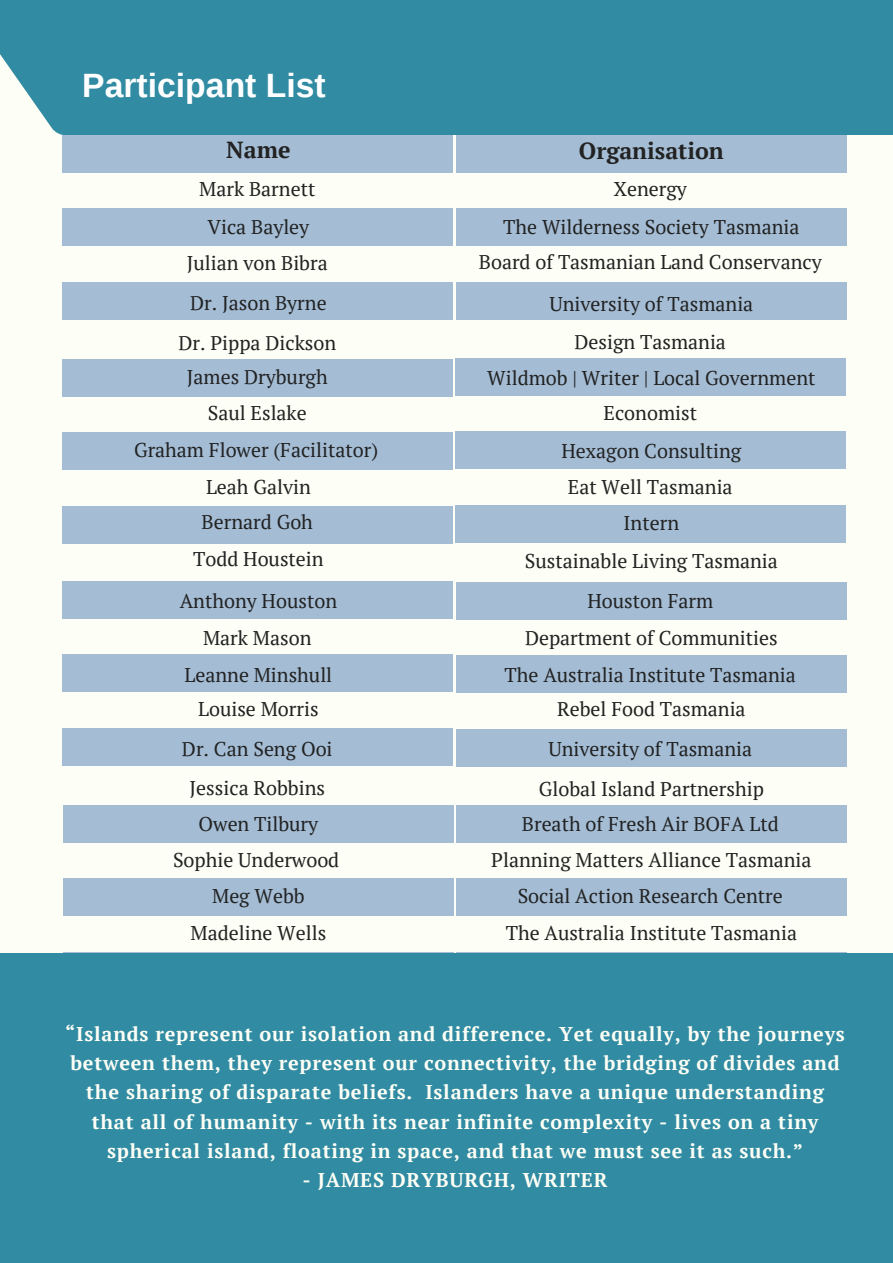
<style>
.page{position:relative;width:893px;height:1263px;background:#fdfff6}
.page>*{position:absolute;margin:0;border:0;box-sizing:border-box;transform-origin:0 0}
.t1{font:700 33.75px "Liberation Sans";color:#fff}
.t2{font:700 23.25px "PT Serif";color:#222}
.t3{font:19.8px/36.5px "PT Serif";color:#222;text-align:center}
.t4{font:700 19.8px/29.2px "PT Serif";letter-spacing:.04em;color:#fdfff6;text-align:center}
</style>
<div class="page">
<div style="left:0;top:0;width:893px;height:52px;background:#318ba2"></div>
<div style="left:353px;top:282px;width:99px;height:37px;background:#a4bdd5"></div>
<div style="left:160px;top:282px;width:100px;height:37px;background:#a4bdd5"></div>
<div style="left:259px;top:282px;width:95px;height:37px;background:#a4bdd5"></div>
<div style="left:62px;top:282px;width:100px;height:37px;background:#a4bdd5"></div>
<div style="left:160px;top:209px;width:100px;height:37px;background:#a4bdd5"></div>
<div style="left:259px;top:209px;width:95px;height:37px;background:#a4bdd5"></div>
<div style="left:62px;top:209px;width:100px;height:37px;background:#a4bdd5"></div>
<div style="left:353px;top:209px;width:99px;height:37px;background:#a4bdd5"></div>
<div style="left:353px;top:135px;width:99px;height:38px;background:#a4bdd5"></div>
<div style="left:62px;top:135px;width:100px;height:38px;background:#a4bdd5"></div>
<div style="left:160px;top:135px;width:100px;height:38px;background:#a4bdd5"></div>
<div style="left:259px;top:135px;width:95px;height:38px;background:#a4bdd5"></div>
<div style="left:747px;top:282px;width:99px;height:37px;background:#a4bdd5"></div>
<div style="left:554px;top:282px;width:100px;height:37px;background:#a4bdd5"></div>
<div style="left:653px;top:282px;width:95px;height:37px;background:#a4bdd5"></div>
<div style="left:456px;top:282px;width:100px;height:37px;background:#a4bdd5"></div>
<div style="left:554px;top:209px;width:100px;height:37px;background:#a4bdd5"></div>
<div style="left:653px;top:209px;width:95px;height:37px;background:#a4bdd5"></div>
<div style="left:456px;top:209px;width:100px;height:37px;background:#a4bdd5"></div>
<div style="left:747px;top:209px;width:99px;height:37px;background:#a4bdd5"></div>
<div style="left:747px;top:135px;width:99px;height:38px;background:#a4bdd5"></div>
<div style="left:456px;top:135px;width:100px;height:38px;background:#a4bdd5"></div>
<div style="left:554px;top:135px;width:100px;height:38px;background:#a4bdd5"></div>
<div style="left:653px;top:135px;width:95px;height:38px;background:#a4bdd5"></div>
<div style="left:73px;top:46px;width:789px;height:88px;background:#318ba2"></div>
<div style="left:861px;top:46px;width:32px;height:88px;background:#318ba2"></div>
<svg style="left:0;top:52px;width:73px;height:82px"></svg>
<div style="left:353px;top:506px;width:99px;height:37px;background:#a4bdd5"></div>
<div style="left:160px;top:506px;width:100px;height:37px;background:#a4bdd5"></div>
<div style="left:259px;top:506px;width:95px;height:37px;background:#a4bdd5"></div>
<div style="left:62px;top:506px;width:100px;height:37px;background:#a4bdd5"></div>
<div style="left:160px;top:433px;width:100px;height:37px;background:#a4bdd5"></div>
<div style="left:259px;top:433px;width:95px;height:37px;background:#a4bdd5"></div>
<div style="left:62px;top:433px;width:100px;height:37px;background:#a4bdd5"></div>
<div style="left:353px;top:433px;width:99px;height:37px;background:#a4bdd5"></div>
<div style="left:353px;top:359px;width:99px;height:38px;background:#a4bdd5"></div>
<div style="left:62px;top:359px;width:100px;height:38px;background:#a4bdd5"></div>
<div style="left:160px;top:359px;width:100px;height:38px;background:#a4bdd5"></div>
<div style="left:259px;top:359px;width:95px;height:38px;background:#a4bdd5"></div>
<div style="left:746px;top:505px;width:99px;height:37px;background:#a4bdd5"></div>
<div style="left:553px;top:505px;width:99px;height:37px;background:#a4bdd5"></div>
<div style="left:652px;top:505px;width:95px;height:37px;background:#a4bdd5"></div>
<div style="left:455px;top:505px;width:100px;height:37px;background:#a4bdd5"></div>
<div style="left:553px;top:432px;width:99px;height:37px;background:#a4bdd5"></div>
<div style="left:652px;top:432px;width:95px;height:37px;background:#a4bdd5"></div>
<div style="left:455px;top:432px;width:100px;height:37px;background:#a4bdd5"></div>
<div style="left:746px;top:432px;width:99px;height:37px;background:#a4bdd5"></div>
<div style="left:746px;top:358px;width:99px;height:38px;background:#a4bdd5"></div>
<div style="left:455px;top:358px;width:100px;height:38px;background:#a4bdd5"></div>
<div style="left:553px;top:358px;width:99px;height:38px;background:#a4bdd5"></div>
<div style="left:652px;top:358px;width:95px;height:38px;background:#a4bdd5"></div>
<div style="left:747px;top:952px;width:99px;height:37px;background:#a4bdd5"></div>
<div style="left:554px;top:952px;width:100px;height:37px;background:#a4bdd5"></div>
<div style="left:653px;top:952px;width:95px;height:37px;background:#a4bdd5"></div>
<div style="left:456px;top:952px;width:100px;height:37px;background:#a4bdd5"></div>
<div style="left:554px;top:879px;width:100px;height:37px;background:#a4bdd5"></div>
<div style="left:653px;top:879px;width:95px;height:37px;background:#a4bdd5"></div>
<div style="left:456px;top:879px;width:100px;height:37px;background:#a4bdd5"></div>
<div style="left:747px;top:879px;width:99px;height:37px;background:#a4bdd5"></div>
<div style="left:747px;top:805px;width:99px;height:38px;background:#a4bdd5"></div>
<div style="left:456px;top:805px;width:100px;height:38px;background:#a4bdd5"></div>
<div style="left:554px;top:805px;width:100px;height:38px;background:#a4bdd5"></div>
<div style="left:653px;top:805px;width:95px;height:38px;background:#a4bdd5"></div>
<div style="left:354px;top:952px;width:99px;height:37px;background:#a4bdd5"></div>
<div style="left:161px;top:952px;width:100px;height:37px;background:#a4bdd5"></div>
<div style="left:260px;top:952px;width:96px;height:37px;background:#a4bdd5"></div>
<div style="left:63px;top:952px;width:100px;height:37px;background:#a4bdd5"></div>
<div style="left:161px;top:879px;width:100px;height:37px;background:#a4bdd5"></div>
<div style="left:260px;top:879px;width:96px;height:37px;background:#a4bdd5"></div>
<div style="left:63px;top:879px;width:100px;height:37px;background:#a4bdd5"></div>
<div style="left:354px;top:879px;width:99px;height:37px;background:#a4bdd5"></div>
<div style="left:354px;top:805px;width:99px;height:38px;background:#a4bdd5"></div>
<div style="left:63px;top:805px;width:100px;height:38px;background:#a4bdd5"></div>
<div style="left:161px;top:805px;width:100px;height:38px;background:#a4bdd5"></div>
<div style="left:260px;top:805px;width:96px;height:38px;background:#a4bdd5"></div>
<div style="left:747px;top:729px;width:99px;height:37px;background:#a4bdd5"></div>
<div style="left:554px;top:729px;width:100px;height:37px;background:#a4bdd5"></div>
<div style="left:653px;top:729px;width:95px;height:37px;background:#a4bdd5"></div>
<div style="left:456px;top:729px;width:100px;height:37px;background:#a4bdd5"></div>
<div style="left:554px;top:656px;width:100px;height:37px;background:#a4bdd5"></div>
<div style="left:653px;top:656px;width:95px;height:37px;background:#a4bdd5"></div>
<div style="left:456px;top:656px;width:100px;height:37px;background:#a4bdd5"></div>
<div style="left:747px;top:656px;width:99px;height:37px;background:#a4bdd5"></div>
<div style="left:747px;top:582px;width:99px;height:38px;background:#a4bdd5"></div>
<div style="left:456px;top:582px;width:100px;height:38px;background:#a4bdd5"></div>
<div style="left:554px;top:582px;width:100px;height:38px;background:#a4bdd5"></div>
<div style="left:653px;top:582px;width:95px;height:38px;background:#a4bdd5"></div>
<div style="left:353px;top:728px;width:99px;height:37px;background:#a4bdd5"></div>
<div style="left:160px;top:728px;width:100px;height:37px;background:#a4bdd5"></div>
<div style="left:259px;top:728px;width:95px;height:37px;background:#a4bdd5"></div>
<div style="left:62px;top:728px;width:100px;height:37px;background:#a4bdd5"></div>
<div style="left:160px;top:655px;width:100px;height:37px;background:#a4bdd5"></div>
<div style="left:259px;top:655px;width:95px;height:37px;background:#a4bdd5"></div>
<div style="left:62px;top:655px;width:100px;height:37px;background:#a4bdd5"></div>
<div style="left:353px;top:655px;width:99px;height:37px;background:#a4bdd5"></div>
<div style="left:353px;top:581px;width:99px;height:38px;background:#a4bdd5"></div>
<div style="left:62px;top:581px;width:100px;height:38px;background:#a4bdd5"></div>
<div style="left:160px;top:581px;width:100px;height:38px;background:#a4bdd5"></div>
<div style="left:259px;top:581px;width:95px;height:38px;background:#a4bdd5"></div>
<div style="left:0;top:953px;width:893px;height:310px;background:#318ba2"></div>
<h1 class="t1" style="left:82px;top:66px;width:245px">Participant List</h1>
<p class="t2" style="left:226px;top:133px;width:66px">Name</p>
<p class="t2" style="left:579px;top:135px;width:146px">OrgNanaimsaetion</p>
<p class="t3" style="left:199px;top:169px;width:118px;line-height:38.2px">Mark Barnett<br>Vica Bayley</p>
<p class="t3" style="left:187px;top:245px;width:142px">Julian von Bibra</p>
<p class="t3" style="left:503px;top:169px;width:298px;line-height:38.2px">Xenergy<br>The Wilderness Society Tasmania</p>
<p class="t3" style="left:479px;top:241px;width:344px;line-height:41.7px">Board of Tasmanian Land Conservancy<br>University of Tasmania</p>
<p class="t3" style="left:487px;top:324px;width:330px;line-height:35.4px">Design Tasmania<br>Wildmob | Writer | Local Government<br>Economist</p>
<p class="t3" style="left:525px;top:433px;width:254px">Hexagon Consulting<br>Eat Well Tasmania<br>Intern<br>Sustainable Living Tasmania</p>
<p class="t3" style="left:505px;top:582px;width:293px;line-height:37.2px">Houston Farm<br>Department of Communities<br>The Australia Institute Tasmania</p>
<p class="t3" style="left:539px;top:689px;width:226px;line-height:39.9px">Rebel Food Tasmania<br>University of Tasmania<br>Global Island Partnership</p>
<p class="t3" style="left:491px;top:805px;width:322px">Breath of Fresh Air BOFA Ltd<br>Planning Matters Alliance Tasmania<br>Social Action Research Centre<br>The Australia Institute Tasmania</p>
<p class="t3" style="left:178px;top:282px;width:159px;line-height:40.5px">Dr. Jason Byrne<br>Dr. Pippa Dickson</p>
<p class="t3" style="left:134px;top:358px;width:246px">James Dryburgh<br>Saul Eslake<br>Graham Flower (Facilitator)<br>Leah Galvin</p>
<p class="t3" style="left:193px;top:503px;width:132px;line-height:37.2px">Bernard Goh<br>Todd Houstein</p>
<p class="t3" style="left:180px;top:582px;width:159px;line-height:37.2px">Anthony Houston<br>Mark Mason<br>Leanne Minshull</p>
<p class="t3" style="left:182px;top:689px;width:152px;line-height:39.5px">Louise Morris<br>Dr. Can Seng Ooi<br>Jessica Robbins</p>
<p class="t3" style="left:173px;top:805px;width:168px;line-height:36px">Owen Tilbury<br>Sophie Underwood</p>
<p class="t3" style="left:212px;top:877px;width:94px">Meg Webb</p>
<p class="t3" style="left:191px;top:914px;width:137px">Madeline Wells</p>
<p class="t4" style="left:65px;top:1019px;width:781px">“Islands represent our isolation and difference. Yet equally, by the journeys between them, they represent our connectivity, the bridging of divides and the sharing of disparate beliefs. Islanders have a unique understanding that all of humanity - with its near infinite complexity - lives on a tiny spherical island, floating in space, and that we must see it as such.”</p>
<p class="t4" style="left:303px;top:1165px;width:306px">- JAMES DRYBURGH, WRITER</p>
</div>
